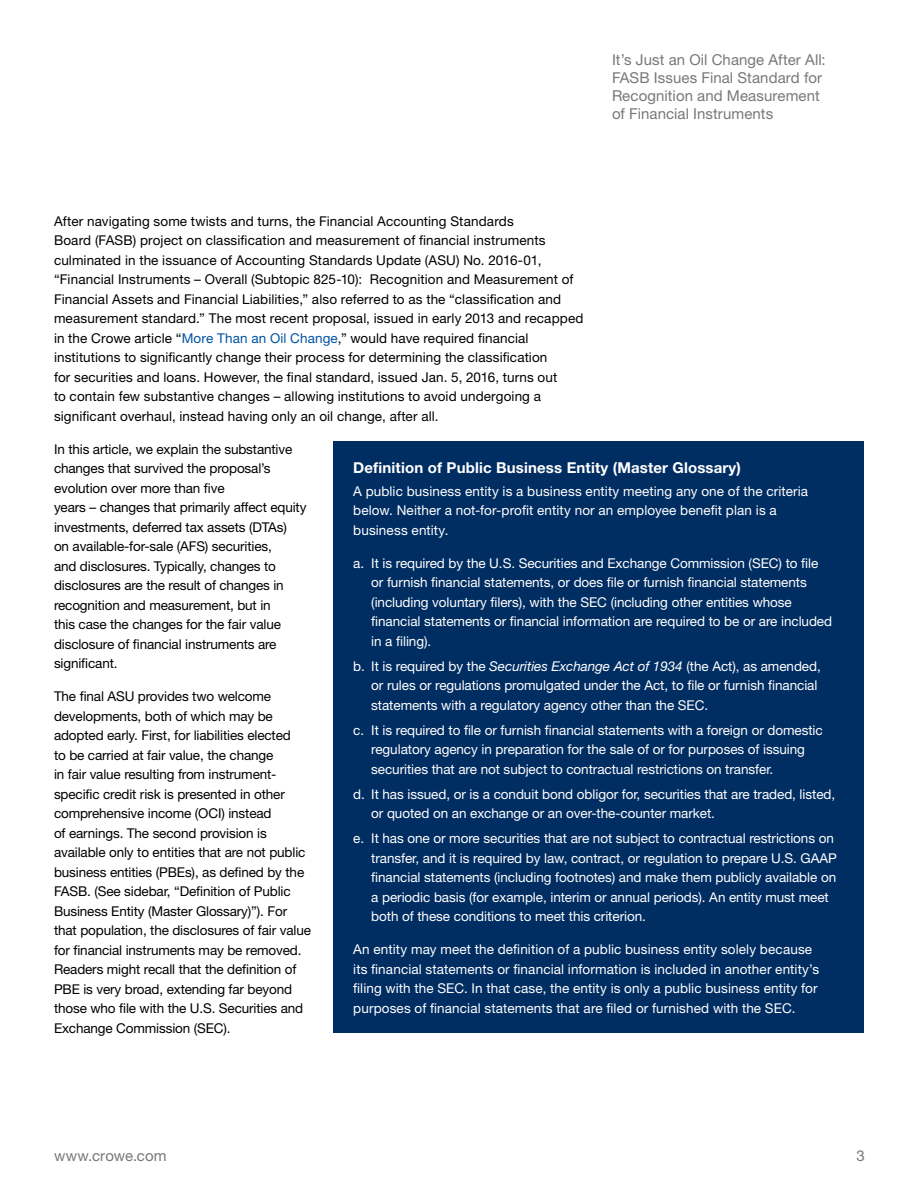
<style>
.page{position:relative;width:918px;height:1188px;background:#fff}
.page>*{position:absolute;margin:0;border:0;box-sizing:border-box;transform-origin:0 0}
.t1{font:15px/18px "Helvetica Neue LT Std";letter-spacing:.005em;color:#77787b}
.Subhead_3{font:700 15px "Helvetica Neue LT Std";letter-spacing:.01em;color:#fff}
.Body_Text{font:13.5px/19.5px "Helvetica Neue LT Std";letter-spacing:-.005em;color:#fff}
.Body_Text-2{font:13.5px/19.5px "Helvetica Neue LT Std";letter-spacing:-.01em;color:#000}
.Body_Text-3{font:13.5px/19.5px "Helvetica Neue LT Std";letter-spacing:.01em;color:#000}
.s1{color:#0054a4}
.s2{font-style:italic}
</style>
<div class="page">
<div style="left:333px;top:442px;width:531px;height:591px;background:#002d62"></div>
<p class="t1" style="left:612px;top:50px;width:215px">It’s Just an Oil Change After All:<br>FASB Issues Final Standard for<br>Recognition and Measurement of Financial Instruments</p>
<p class="Body_Text-3" style="left:54px;top:211px;width:531px">After navigating some twists and turns, the Financial Accounting Standards<br>Board (FASB) project on classification and measurement of financial instruments culminated in the issuance of Accounting Standards Update (ASU) No. 2016-01, “Financial Instruments – Overall (Subtopic 825-10): Recognition and Measurement of Financial Assets and Financial Liabilities,” also referred to as the “classification and measurement standard.” The most recent proposal, issued in early 2013 and recapped in the Crowe article “<span class="s1">More Than an Oil Change</span>,” would have required financial institutions to significantly change their process for determining the classification<br>for securities and loans. However, the final standard, issued Jan. 5, 2016, turns out<br>to contain few substantive changes – allowing institutions to avoid undergoing a significant overhaul, instead having only an oil change, after all.</p>
<p class="Body_Text-2" style="left:54px;top:439px;width:254px">In this article, we explain the substantive changes that survived the proposal’s evolution over more than five<br>years – changes that primarily affect equity investments, deferred tax assets (DTAs)<br>on available-for-sale (AFS) securities,<br>and disclosures. Typically, changes to disclosures are the result of changes in recognition and measurement, but in<br>this case the changes for the fair value disclosure of financial instruments are significant.</p>
<p class="Body_Text-2" style="left:54px;top:686px;width:258px">The final ASU provides two welcome developments, both of which may be adopted early. First, for liabilities elected<br>to be carried at fair value, the change<br>in fair value resulting from instrument&shy;specific credit risk is presented in other comprehensive income (OCI) instead<br>of earnings. The second provision is available only to entities that are not public business entities (PBEs), as defined by the FASB. (See sidebar, “Definition of Public Business Entity (Master Glossary)”). For that population, the disclosures of fair value for financial instruments may be removed.<br>Readers might recall that the definition of PBE is very broad, extending far beyond those who file with the U.S. Securities and Exchange Commission (SEC).</p>
<p class="Subhead_3" style="left:353px;top:458px;width:389px">Definition of Public Business Entity (Master Glossary)</p>
<p class="Body_Text" style="left:353px;top:481px;width:456px">A public business entity is a business entity meeting any one of the criteria below. Neither a not-for-profit entity nor an employee benefit plan is a business entity.</p>
<p class="Body_Text" style="left:371px;top:553px;width:462px;text-indent:-18px">a. It is required by the U.S. Securities and Exchange Commission (SEC) to file or furnish financial statements, or does file or furnish financial statements (including voluntary filers), with the SEC (including other entities whose financial statements or financial information are required to be or are included in a filing).</p>
<p class="Body_Text" style="left:371px;top:656px;width:451px;text-indent:-18px">b. It is required by the <span class="s2">Securities Exchange Act of 1934</span> (the Act), as amended, or rules or regulations promulgated under the Act, to file or furnish financial statements with a regulatory agency other than the SEC.</p>
<p class="Body_Text" style="left:371px;top:720px;width:453px;text-indent:-18px">c. It is required to file or furnish financial statements with a foreign or domestic regulatory agency in preparation for the sale of or for purposes of issuing securities that are not subject to contractual restrictions on transfer.</p>
<p class="Body_Text" style="left:371px;top:784px;width:465px;text-indent:-18px">d. It has issued, or is a conduit bond obligor for, securities that are traded, listed, or quoted on an exchange or an over-the-counter market.</p>
<p class="Body_Text" style="left:371px;top:828px;width:467px;text-indent:-18px">e. It has one or more securities that are not subject to contractual restrictions on transfer, and it is required by law, contract, or regulation to prepare U.S. GAAP financial statements (including footnotes) and make them publicly available on a periodic basis (for example, interim or annual periods). An entity must meet both of these conditions to meet this criterion.</p>
<p class="Body_Text" style="left:353px;top:939px;width:467px">An entity may meet the definition of a public business entity solely because its financial statements or financial information is included in another entity’s filing with the SEC. In that case, the entity is only a public business entity for purposes of financial statements that are filed or furnished with the SEC.</p>
<p class="t1" style="left:54px;top:1146px;width:114px">www.crowe.com</p>
<p class="t1" style="left:856px;top:1146px;width:10px">3</p>
</div>
